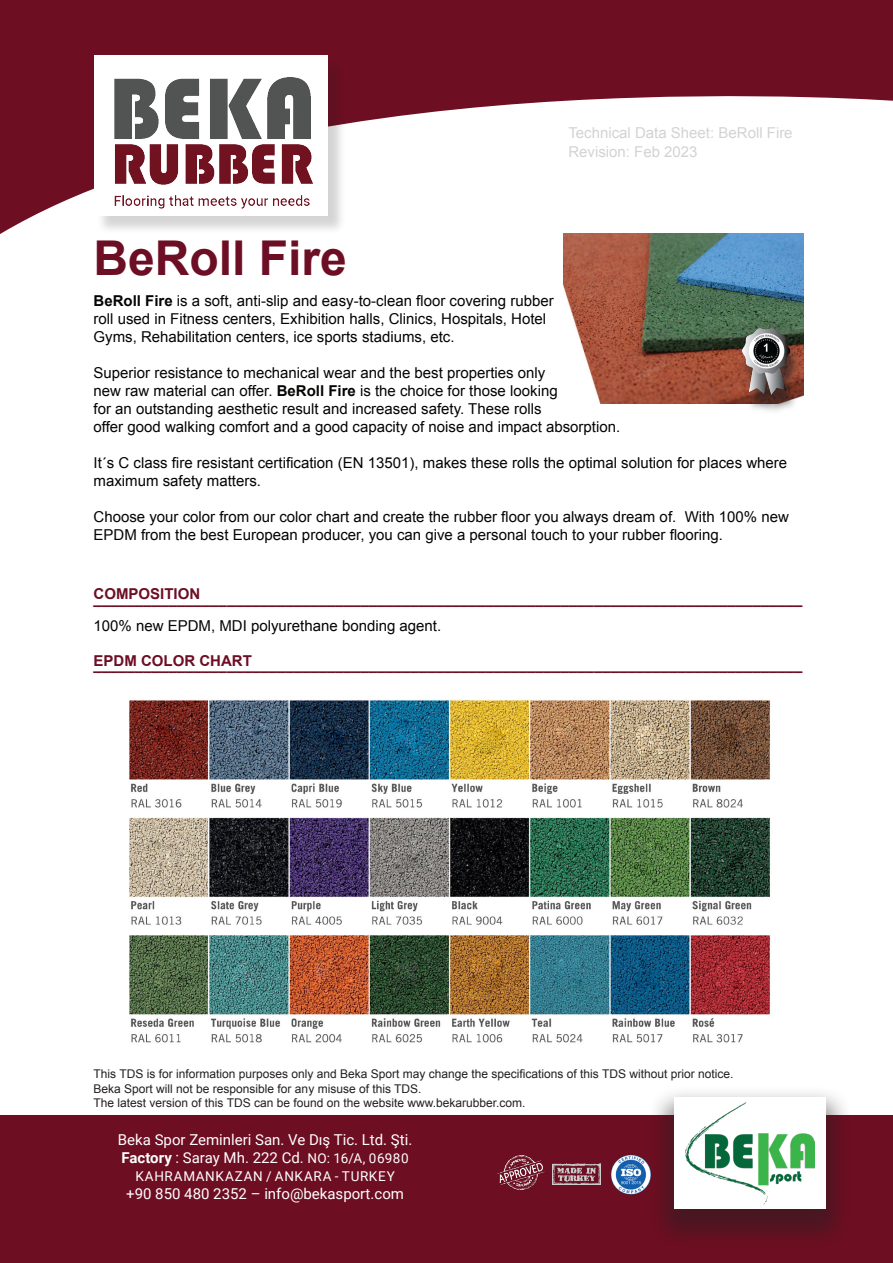
<style>
.page{position:relative;width:893px;height:1263px;background:#fff}
.page>*{position:absolute;margin:0;border:0;box-sizing:border-box;transform-origin:0 0}
.t1{font:700 48px "Arial";color:#6c0e24}
.t2{font:15px/18px "Arial";color:#040503}
.t3{font:700 15px "Arial";color:#6c0e24}
.t4{font:15px/18px "Roboto";color:#fff}
.t5{font:15px "Arial";color:#d4d3d2}
.t6{font:13.5px "Roboto";letter-spacing:.05em;color:#fff}
.t7{font:12px "Arial";color:#231f20}
.s1{font-weight:700}
.s2{font-size:13.5px}
</style>
<div class="page">
<svg style="left:0;top:0;width:893px;height:234px;fill:#6e0e22"></svg>
<div style="left:96px;top:58px;width:250px;height:177px;background:#231f20;opacity:.19"></div>
<div style="left:94px;top:56px;width:233px;height:160px;background:#fff"></div>
<img style="left:114px;top:77px;width:199px;height:132px">
<div style="left:0;top:1115px;width:893px;height:148px;background:#6e0e22"></div>
<div style="left:647px;top:1084px;width:207px;height:167px;background:#231f20;opacity:.5"></div>
<div style="left:674px;top:1097px;width:152px;height:112px;background:#fff"></div>
<img style="left:685px;top:1103px;width:129px;height:101px">
<img style="left:610px;top:1154px;width:43px;height:41px">
<img style="left:553px;top:1164px;width:47px;height:20px">
<img style="left:497px;top:1155px;width:47px;height:34px">
<img style="left:563px;top:233px;width:241px;height:171px">
<img style="left:129px;top:700px;width:641px;height:343px">
<div style="left:740px;top:334px;width:62px;height:81px;background:#231f20;opacity:.63"></div>
<img style="left:742px;top:328px;width:47px;height:66px">
<p class="t1" style="left:94px;top:227px;width:255px">BeRoll Fire</p>
<p class="t5" style="left:568px;top:123px;width:226px">Technical Data Sheet: BeRoll Fire</p>
<p class="t5" style="left:568px;top:141px;width:131px">Revision: Feb 2023</p>
<p class="t2" style="left:94px;top:292px;width:462px"><span class="s1">BeRoll Fire</span> is a soft, anti-slip and easy-to-clean floor covering rubber roll used in Fitness centers, Exhibition halls, Clinics, Hospitals, Hotel<br>Gyms, Rehabilitation centers, ice sports stadiums, etc.</p>
<p class="t2" style="left:94px;top:364px;width:528px">Superior resistance to mechanical wear and the best properties only<br>new raw material can offer. <span class="s1">BeRoll Fire</span> is the choice for those looking<br>for an outstanding aesthetic result and increased safety. These rolls<br>offer good walking comfort and a good capacity of noise and impact absorption.</p>
<p class="t2" style="left:94px;top:454px;width:695px">It´s C class fire resistant certification (EN 13501), makes these rolls the optimal solution for places where maximum safety matters.</p>
<p class="t2" style="left:94px;top:508px;width:697px">Choose your color from our color chart and create the rubber floor you always dream of. With 100% new<br>EPDM from the best European producer, you can give a personal touch to your rubber flooring.</p>
<p class="t3" style="left:94px;top:584px;width:108px">COMPOSITION</p>
<p class="t3" style="left:94px;top:588px;width:710px">_____________________________________________________________________________________</p>
<p class="t2" style="left:94px;top:617px;width:349px">100% new EPDM, MDI polyurethane bonding agent.</p>
<p class="t3" style="left:94px;top:651px;width:160px">EPDM COLOR CHART</p>
<p class="t3" style="left:94px;top:655px;width:710px">_____________________________________________________________________________________</p>
<p class="t7" style="left:94px;top:1066px;width:641px">This TDS is for information purposes only and Beka Sport may change the specifications of this TDS without prior notice.</p>
<p class="t7" style="left:94px;top:1080px;width:329px">Beka Sport will not be responsible for any misuse of this TDS.</p>
<p class="t7" style="left:94px;top:1095px;width:434px">The latest version of this TDS can be found on the website www.bekarubber.com.</p>
<p class="t4" style="left:118px;top:1130px;width:296px">Beka Spor Zeminleri San. Ve Dış Tic. Ltd. Şti.<br><span class="s1">Factory</span> : Saray Mh. 222 Cd. <span class="s2">NO: 16/A, 06980</span></p>
<p class="t6" style="left:135px;top:1166px;width:261px">KAHRAMANKAZAN / ANKARA - TURKEY</p>
<p class="t4" style="left:126px;top:1184px;width:279px">+90 850 480 2352 – info@bekasport.com</p>
</div>
